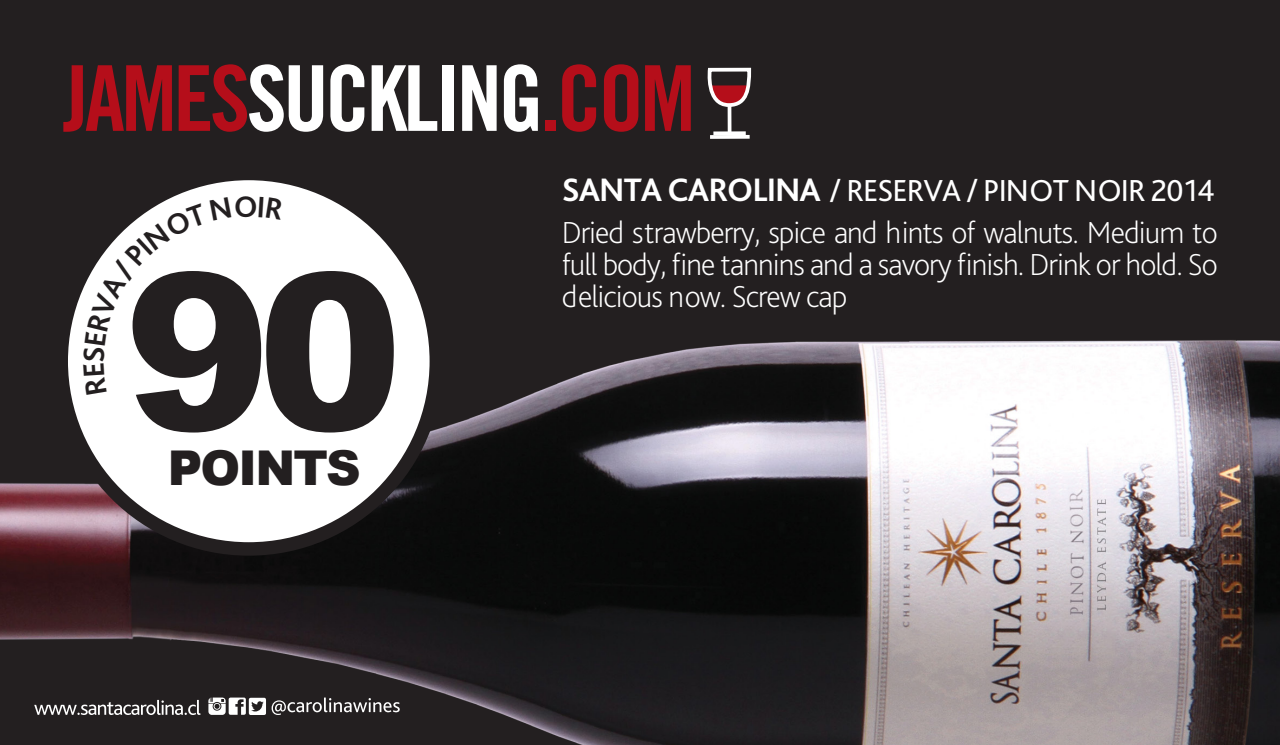
<style>
.page{position:relative;width:1280px;height:745px;background:#fff}
.page>*{position:absolute;margin:0;border:0;box-sizing:border-box;transform-origin:0 0}
.t1{font:900 217.88px "Arial";color:#231f20}
.t2{font:90.83px "Trade Gothic Bold Cond Twenty";letter-spacing:-.04em;color:#b50e1a}
.t3{font:900 47.95px "Arial";letter-spacing:-.04em;color:#231f20}
.t4{font:200 31.68px/31.7px "Bliss Pro";letter-spacing:-.03em;color:#fff;text-align:justify}
.t5{font:31.68px "Bliss Pro";letter-spacing:-.03em;color:#fff}
.s1{color:#fff}
.s2{font-weight:700;font-size:33.95px}
</style>
<div class="page">
<div style="left:0;top:0;width:1280px;height:744px;background:#231f20"></div>
<img style="left:0;top:340px;width:1280px;height:404px">
<svg style="left:34px;top:699px;width:167px;height:15px"></svg>
<svg style="left:272px;top:697px;width:128px;height:17px"></svg>
<svg style="left:208px;top:697px;width:58px;height:17px"></svg>
<div style="left:61px;top:173px;width:375px;height:375px;background:#fff;border-radius:50%"></div>
<div style="left:55px;top:167px;width:388px;height:388px;border:13px solid #231f20;border-radius:50%"></div>
<svg style="left:707px;top:67px;width:45px;height:42px"></svg>
<hr style="left:728px;top:105px;width:3px;height:28px;background:#fff">
<svg style="left:710px;top:135px;width:40px;height:4px"></svg>
<svg style="left:713px;top:131px;width:33px;height:4px"></svg>
<svg style="left:83px;top:196px;width:92px;height:93px"></svg>
<p class="t2" style="left:63px;top:43px;width:634px">JAMES<span class="s1">SUCKLING</span>.COM</p>
<p class="t1" style="left:125px;top:193px;width:279px">90</p>
<p class="t3" style="left:168px;top:433px;width:194px">POINTS</p>
<p class="t5" style="left:562px;top:170px;width:654px"><span class="s2">SANTA CAROLINA</span> / RESERVA / PINOT NOIR 2014</p>
<p class="t4" style="left:562px;top:216px;width:658px">Dried strawberry, spice and hints of walnuts. Medium to full body, fine tannins and a savory finish. Drink or hold. So delicious now. Screw cap</p>
</div>
